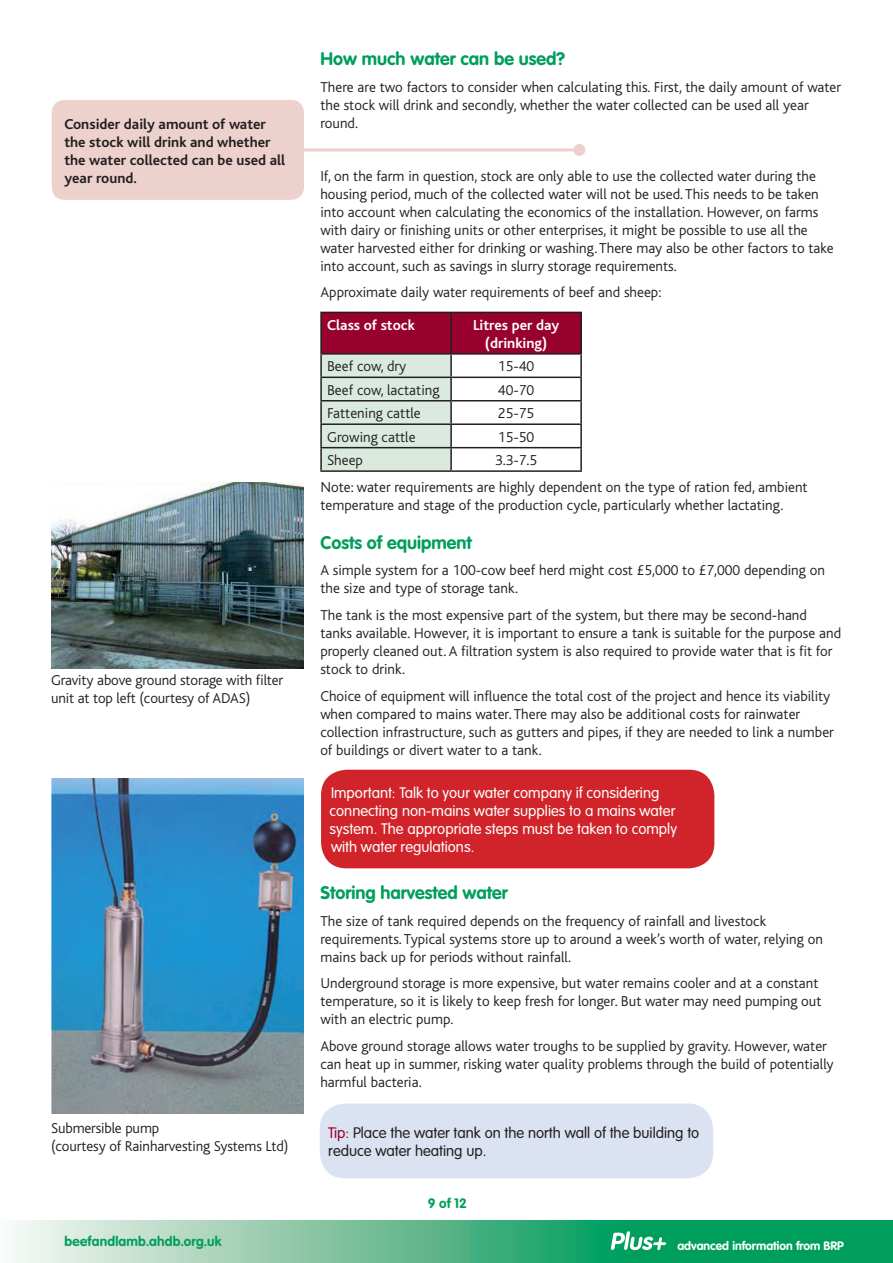
<style>
.page{position:relative;width:893px;height:1263px;background:#fff}
.page>*{position:absolute;margin:0;border:0;box-sizing:border-box;transform-origin:0 0}
.t1{font:700 18px "VAG Rounded";color:#009e5d}
.t2{font:300 15px/18px "Bliss";color:#231f20}
.t3{font:300 15px/18px "VAG Rounded";color:#fff}
.t4{font:700 15px/18px "Bliss";color:#231f20}
.t5{font:300 15px/18px "VAG Rounded";color:#231f20}
.t6{font:700 15px/18px "Bliss";color:#fff;text-align:center}
.t7{font:700 13.5px "VAG Rounded";letter-spacing:.015em;color:#009e5d}
.t8{font:700 12px "VAG Rounded";color:#fff}
.s1{color:#98012d}
</style>
<div class="page">
<svg style="left:14px;top:1220px;width:879px;height:43px;background:#5dbb90"></svg>
<svg style="left:611px;top:1231px;width:55px;height:19px"></svg>
<div style="left:321px;top:312px;width:130px;height:42px;background:#98012d"></div>
<div style="left:451px;top:312px;width:130px;height:42px;background:#98012d"></div>
<div style="left:322px;top:355px;width:128px;height:115px;background:#daeadf"></div>
<hr style="left:320px;top:312px;width:131px;height:1px;background:#231f20">
<hr style="left:320px;top:313px;width:2px;height:40px;background:#231f20">
<hr style="left:451px;top:312px;width:131px;height:1px;background:#231f20">
<hr style="left:450px;top:313px;width:2px;height:40px;background:#231f20">
<hr style="left:580px;top:313px;width:2px;height:40px;background:#231f20">
<hr style="left:320px;top:353px;width:131px;height:2px;background:#231f20">
<hr style="left:320px;top:355px;width:2px;height:22px;background:#231f20">
<hr style="left:451px;top:353px;width:131px;height:2px;background:#231f20">
<hr style="left:450px;top:355px;width:2px;height:22px;background:#231f20">
<hr style="left:580px;top:355px;width:2px;height:22px;background:#231f20">
<hr style="left:320px;top:377px;width:131px;height:1px;background:#231f20">
<hr style="left:320px;top:378px;width:2px;height:22px;background:#231f20">
<hr style="left:451px;top:377px;width:131px;height:1px;background:#231f20">
<hr style="left:450px;top:378px;width:2px;height:22px;background:#231f20">
<hr style="left:580px;top:378px;width:2px;height:22px;background:#231f20">
<hr style="left:320px;top:400px;width:131px;height:1px;background:#231f20">
<hr style="left:320px;top:401px;width:2px;height:22px;background:#231f20">
<hr style="left:451px;top:400px;width:131px;height:1px;background:#231f20">
<hr style="left:450px;top:401px;width:2px;height:22px;background:#231f20">
<hr style="left:580px;top:401px;width:2px;height:22px;background:#231f20">
<hr style="left:320px;top:423px;width:131px;height:2px;background:#231f20">
<hr style="left:320px;top:425px;width:2px;height:22px;background:#231f20">
<hr style="left:451px;top:423px;width:131px;height:2px;background:#231f20">
<hr style="left:450px;top:425px;width:2px;height:22px;background:#231f20">
<hr style="left:580px;top:425px;width:2px;height:22px;background:#231f20">
<hr style="left:320px;top:447px;width:131px;height:1px;background:#231f20">
<hr style="left:320px;top:448px;width:2px;height:22px;background:#231f20">
<hr style="left:451px;top:447px;width:131px;height:1px;background:#231f20">
<hr style="left:450px;top:448px;width:2px;height:22px;background:#231f20">
<hr style="left:580px;top:448px;width:2px;height:22px;background:#231f20">
<hr style="left:320px;top:470px;width:131px;height:2px;background:#231f20">
<hr style="left:451px;top:470px;width:131px;height:2px;background:#231f20">
<div style="left:320px;top:1103px;width:393px;height:75px;background:#dbe2f2;border-radius:26px"></div>
<div style="left:321px;top:770px;width:393px;height:98px;background:#d1232a;border-radius:26px"></div>
<img style="left:51px;top:483px;width:253px;height:185px">
<img style="left:51px;top:778px;width:253px;height:336px">
<hr style="left:108px;top:148px;width:471px;height:3px;background:#edd1cd">
<div style="left:573px;top:144px;width:12px;height:12px;background:#edd1cd;border-radius:50%"></div>
<div style="left:52px;top:100px;width:252px;height:100px;background:#edd1cd;border-radius:13px"></div>
<p class="t4" style="left:64px;top:115px;width:222px">Consider daily amount of water the stock will drink and whether the water collected can be used all year round.</p>
<p class="t2" style="left:51px;top:672px;width:234px">Gravity above ground storage with filter unit at top left (courtesy of ADAS)</p>
<p class="t2" style="left:51px;top:1119px;width:239px">Submersible pump<br>(courtesy of Rainharvesting Systems Ltd)</p>
<p class="t7" style="left:65px;top:1233px;width:159px">beefandlamb.ahdb.org.uk</p>
<p class="t1" style="left:320px;top:48px;width:246px">How much water can be used?</p>
<p class="t2" style="left:320px;top:78px;width:522px">There are two factors to consider when calculating this. First, the daily amount of water the stock will drink and secondly, whether the water collected can be used all year round.</p>
<p class="t2" style="left:320px;top:167px;width:515px">If, on the farm in question, stock are only able to use the collected water during the housing period, much of the collected water will not be used. This needs to be taken into account when calculating the economics of the installation. However, on farms with dairy or finishing units or other enterprises, it might be possible to use all the water harvested either for drinking or washing. There may also be other factors to take into account, such as savings in slurry storage requirements.</p>
<p class="t2" style="left:320px;top:283px;width:342px">Approximate daily water requirements of beef and sheep:</p>
<p class="t6" style="left:327px;top:316px;width:89px">Class of stock</p>
<p class="t6" style="left:473px;top:316px;width:88px">Litres per day (drinking)</p>
<p class="t2" style="left:327px;top:358px;width:81px">Beef cow, dry</p>
<p class="t2" style="left:498px;top:358px;width:38px">15-40</p>
<p class="t2" style="left:327px;top:381px;width:114px">Beef cow, lactating</p>
<p class="t2" style="left:498px;top:381px;width:38px">40-70</p>
<p class="t2" style="left:327px;top:405px;width:95px">Fattening cattle</p>
<p class="t2" style="left:498px;top:405px;width:38px">25-75</p>
<p class="t2" style="left:327px;top:428px;width:90px">Growing cattle</p>
<p class="t2" style="left:498px;top:428px;width:38px">15-50</p>
<p class="t2" style="left:327px;top:451px;width:37px">Sheep</p>
<p class="t2" style="left:320px;top:447px;width:489px;line-height:27.3px;text-indent:175px">3.3-7.5<br>Note: water requirements are highly dependent on the type of ration fed, ambient</p>
<p class="t2" style="left:320px;top:497px;width:465px">temperature and stage of the production cycle, particularly whether lactating.</p>
<p class="t1" style="left:320px;top:532px;width:153px">Costs of equipment</p>
<p class="t2" style="left:320px;top:562px;width:506px">A simple system for a 100-cow beef herd might cost £5,000 to £7,000 depending on the size and type of storage tank.</p>
<p class="t2" style="left:320px;top:606px;width:522px">The tank is the most expensive part of the system, but there may be second-hand tanks available. However, it is important to ensure a tank is suitable for the purpose and properly cleaned out. A filtration system is also required to provide water that is fit for stock to drink.</p>
<p class="t2" style="left:320px;top:687px;width:515px">Choice of equipment will influence the total cost of the project and hence its viability when compared to mains water. There may also be additional costs for rainwater collection infrastructure, such as gutters and pipes, if they are needed to link a number of buildings or divert water to a tank.</p>
<p class="t3" style="left:330px;top:784px;width:349px">Important: Talk to your water company if considering connecting non-mains water supplies to a mains water system. The appropriate steps must be taken to comply with water regulations.</p>
<p class="t1" style="left:320px;top:882px;width:189px">Storing harvested water</p>
<p class="t2" style="left:320px;top:912px;width:504px">The size of tank required depends on the frequency of rainfall and livestock requirements. Typical systems store up to around a week’s worth of water, relying on mains back up for periods without rainfall.</p>
<p class="t2" style="left:320px;top:974px;width:503px">Underground storage is more expensive, but water remains cooler and at a constant temperature, so it is likely to keep fresh for longer. But water may need pumping out with an electric pump.</p>
<p class="t2" style="left:320px;top:1037px;width:515px">Above ground storage allows water troughs to be supplied by gravity. However, water can heat up in summer, risking water quality problems through the build of potentially harmful bacteria.</p>
<p class="t5" style="left:328px;top:1123px;width:372px"><span class="s1">Tip:</span> Place the water tank on the north wall of the building to reduce water heating up.</p>
<p class="t7" style="left:428px;top:1195px;width:41px">9 of 12</p>
<p class="t8" style="left:677px;top:1239px;width:168px">advanced information from BRP</p>
</div>
